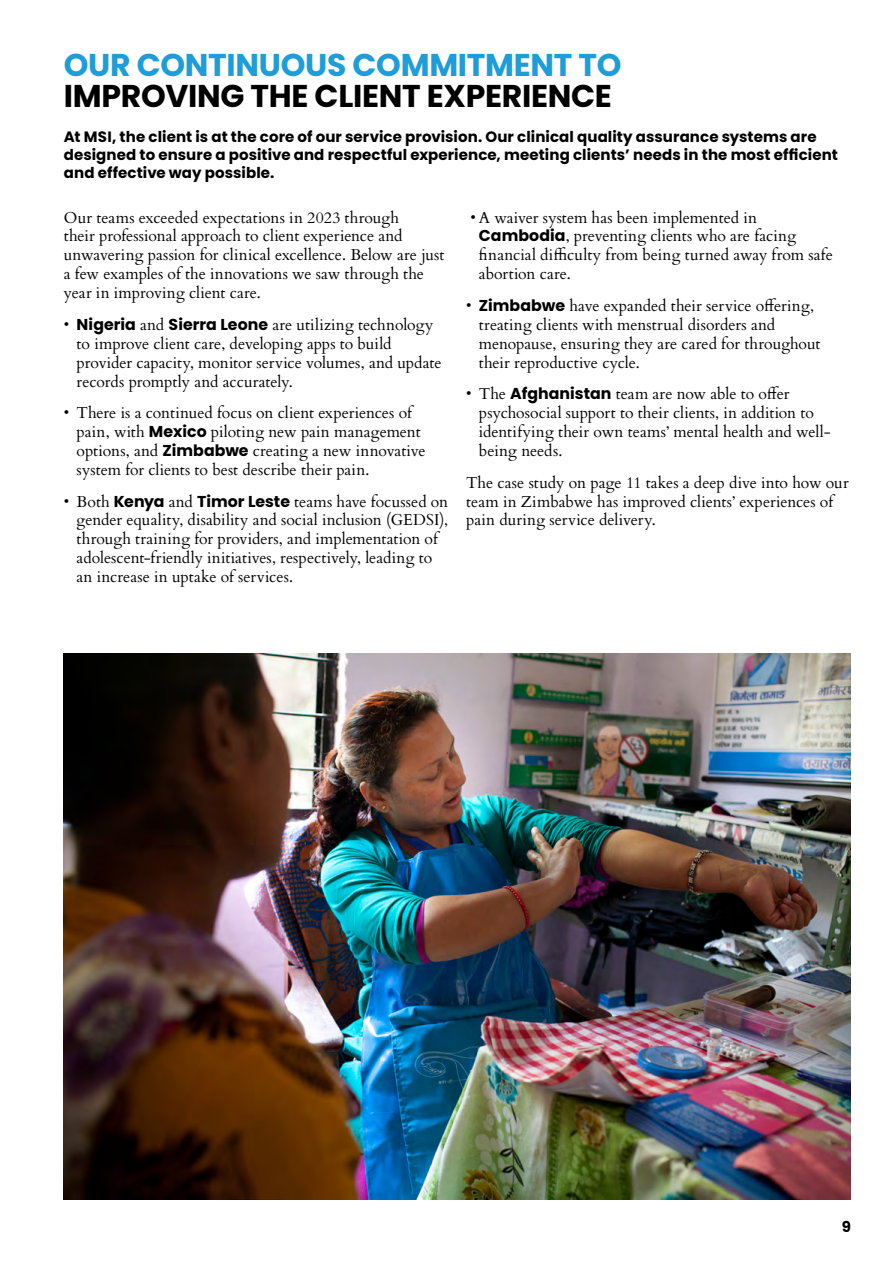
<style>
.page{position:relative;width:893px;height:1263px;background:#fff}
.page>*{position:absolute;margin:0;border:0;box-sizing:border-box;transform-origin:0 0}
.t1{font:700 31.5px "Poppins";letter-spacing:-.01em;color:#000}
.t2{font:700 31.5px "Poppins";letter-spacing:-.01em;color:#1e9dd8}
.t3{font:15.75px/18.9px "Cardo";color:#000}
.t4{font:700 15px/18px "Poppins";letter-spacing:.005em;color:#000}
.s1{font-family:"Poppins";font-weight:700}
</style>
<div class="page">
<img style="left:64px;top:654px;width:786px;height:545px">
<h1 class="t2" style="left:64px;top:46px;width:559px">OUR CONTINUOUS COMMITMENT TO</h1>
<h1 class="t1" style="left:64px;top:78px;width:549px">IMPROVING THE CLIENT EXPERIENCE</h1>
<p class="t4" style="left:64px;top:128px;width:776px">At MSI, the client is at the core of our service provision. Our clinical quality assurance systems are designed to ensure a positive and respectful experience, meeting clients’ needs in the most efficient and effective way possible.</p>
<p class="t3" style="left:64px;top:207px;width:382px">Our teams exceeded expectations in 2023 through<br>their professional approach to client experience and unwavering passion for clinical excellence. Below are just a few examples of the innovations we saw through the year in improving client care.</p>
<p class="t3" style="left:77px;top:314px;width:367px;text-indent:-13px">• <span class="s1">Nigeria</span> and <span class="s1">Sierra Leone</span> are utilizing technology to improve client care, developing apps to build provider capacity, monitor service volumes, and update records promptly and accurately.</p>
<p class="t3" style="left:77px;top:403px;width:351px;text-indent:-13px">• There is a continued focus on client experiences of pain, with <span class="s1">Mexico</span> piloting new pain management options, and <span class="s1">Zimbabwe</span> creating a new innovative system for clients to best describe their pain.</p>
<p class="t3" style="left:77px;top:491px;width:373px;text-indent:-13px">• Both <span class="s1">Kenya</span> and <span class="s1">Timor Leste</span> teams have focussed on gender equality, disability and social inclusion (GEDSI), through training for providers, and implementation of adolescent-friendly initiatives, respectively, leading to an increase in uptake of services.</p>
<p class="t3" style="left:479px;top:207px;width:355px;text-indent:-9px">• A waiver system has been implemented in <span class="s1">Cambodia</span>, preventing clients who are facing financial difficulty from being turned away from safe abortion care.</p>
<p class="t3" style="left:479px;top:295px;width:343px;text-indent:-13px">• <span class="s1">Zimbabwe</span> have expanded their service offering, treating clients with menstrual disorders and menopause, ensuring they are cared for throughout their reproductive cycle.</p>
<p class="t3" style="left:479px;top:384px;width:353px;text-indent:-13px">• The <span class="s1">Afghanistan</span> team are now able to offer psychosocial support to their clients, in addition to identifying their own teams’ mental health and well&shy;being needs.</p>
<p class="t3" style="left:466px;top:472px;width:384px">The case study on page 11 takes a deep dive into how our team in Zimbabwe has improved clients’ experiences of pain during service delivery.</p>
<p class="t4" style="left:842px;top:1218px;width:11px">9</p>
</div>
